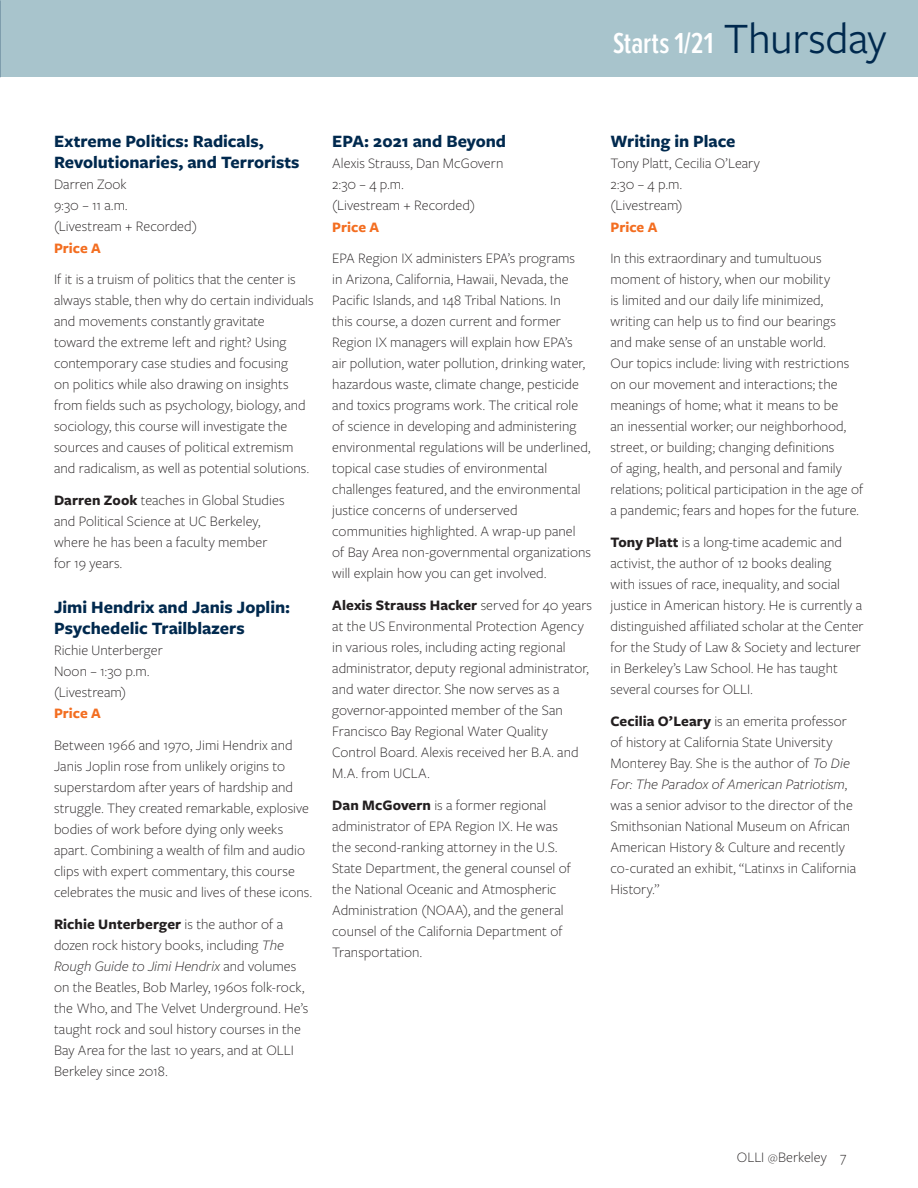
<style>
.page{position:relative;width:918px;height:1188px;background:#fff}
.page>*{position:absolute;margin:0;border:0;box-sizing:border-box;transform-origin:0 0}
.t1{font:600 30px "Proxima Nova Ex Cn";letter-spacing:.005em;color:#fff}
.t2{font:700 18px/21px "Freight Sans Pro";color:#00294e}
.t3{font:300 15px/21px "Freight Sans Pro";color:#231f20}
.t4{font:700 15px "Freight Sans Pro";color:#f36e21}
.s1{font-family:"Freight Sans Pro";font-weight:400;font-size:45px;color:#00294e}
.s2{font-weight:700}
.s3{font-style:italic}
.s4{font-size:12px}
</style>
<div class="page">
<div style="left:0;top:0;width:918px;height:77px;background:#a8c4cc"></div>
<h1 class="t1" style="left:613px;top:26px;width:275px">Starts 1/21 <span class="s1">Thursday</span></h1>
<p class="t2" style="left:54px;top:130px;width:247px">Extreme Politics: Radicals,<br>Revolutionaries, and Terrorists</p>
<p class="t3" style="left:54px;top:173px;width:145px">Darren Zook<br>9:30 – 11 a.m. (Livestream + Recorded)</p>
<p class="t4" style="left:54px;top:237px;width:48px">Price A</p>
<p class="t3" style="left:54px;top:268px;width:261px">If it is a truism of politics that the center is always stable, then why do certain individuals and movements constantly gravitate<br>toward the extreme left and right? Using contemporary case studies and focusing<br>on politics while also drawing on insights from fields such as psychology, biology, and sociology, this course will investigate the sources and causes of political extremism and radicalism, as well as potential solutions.</p>
<p class="t3" style="left:54px;top:489px;width:232px"><span class="s2">Darren Zook</span> teaches in Global Studies and Political Science at UC Berkeley, where he has been a faculty member for 19 years.</p>
<p class="t2" style="left:54px;top:596px;width:238px">Jimi Hendrix and Janis Joplin:<br>Psychedelic Trailblazers</p>
<p class="t3" style="left:54px;top:639px;width:110px">Richie Unterberger<br>Noon – 1:30 p.m. (Livestream)</p>
<p class="t4" style="left:54px;top:703px;width:48px">Price A</p>
<p class="t3" style="left:54px;top:734px;width:260px">Between 1966 and 1970, Jimi Hendrix and Janis Joplin rose from unlikely origins to superstardom after years of hardship and struggle. They created remarkable, explosive bodies of work before dying only weeks apart. Combining a wealth of film and audio clips with expert commentary, this course celebrates the music and lives of these icons.</p>
<p class="t3" style="left:54px;top:913px;width:256px"><span class="s2">Richie Unterberger</span> is the author of a dozen rock history books, including <span class="s3">The Rough Guide to Jimi Hendrix</span> and volumes on the Beatles, Bob Marley, 1960s folk-rock, the Who, and The Velvet Underground. He’s taught rock and soul history courses in the Bay Area for the last 10 years, and at OLLI Berkeley since 2018.</p>
<p class="t2" style="left:332px;top:130px;width:175px">EPA: 2021 and Beyond</p>
<p class="t3" style="left:332px;top:152px;width:173px">Alexis Strauss, Dan McGovern<br>2:30 – 4 p.m.<br>(Livestream + Recorded)</p>
<p class="t4" style="left:332px;top:216px;width:48px">Price A</p>
<p class="t3" style="left:332px;top:247px;width:260px">EPA Region IX administers EPA’s programs<br>in Arizona, California, Hawaii, Nevada, the Pacific Islands, and 148 Tribal Nations. In<br>this course, a dozen current and former Region IX managers will explain how EPA’s<br>air pollution, water pollution, drinking water, hazardous waste, climate change, pesticide and toxics programs work. The critical role of science in developing and administering environmental regulations will be underlined, topical case studies of environmental challenges featured, and the environmental justice concerns of underserved communities highlighted. A wrap-up panel of Bay Area non-governmental organizations will explain how you can get involved.</p>
<p class="t3" style="left:332px;top:594px;width:261px"><span class="s2">Alexis Strauss Hacker</span> served for 40 years at the US Environmental Protection Agency in various roles, including acting regional administrator, deputy regional administrator, and water director. She now serves as a governor-appointed member of the San Francisco Bay Regional Water Quality Control Board. Alexis received her B.A. and M.A. from UCLA.</p>
<p class="t3" style="left:332px;top:794px;width:240px"><span class="s2">Dan McGovern</span> is a former regional administrator of EPA Region IX. He was the second-ranking attorney in the U.S.<br>State Department, the general counsel of the National Oceanic and Atmospheric Administration (NOAA), and the general counsel of the California Department of Transportation.</p>
<p class="t2" style="left:610px;top:130px;width:127px">Writing in Place</p>
<p class="t3" style="left:610px;top:152px;width:151px">Tony Platt, Cecilia O’Leary<br>2:30 – 4 p.m.<br>(Livestream)</p>
<p class="t4" style="left:610px;top:216px;width:48px">Price A</p>
<p class="t3" style="left:610px;top:247px;width:254px">In this extraordinary and tumultuous moment of history, when our mobility<br>is limited and our daily life minimized, writing can help us to find our bearings<br>and make sense of an unstable world.<br>Our topics include: living with restrictions on our movement and interactions; the meanings of home; what it means to be<br>an inessential worker; our neighborhood, street, or building; changing definitions<br>of aging, health, and personal and family relations; political participation in the age of a pandemic; fears and hopes for the future.</p>
<p class="t3" style="left:610px;top:531px;width:255px"><span class="s2">Tony Platt</span> is a long-time academic and activist, the author of 12 books dealing<br>with issues of race, inequality, and social justice in American history. He is currently a distinguished affiliated scholar at the Center for the Study of Law &amp; Society and lecturer in Berkeley’s Law School. He has taught several courses for OLLI.</p>
<p class="t3" style="left:610px;top:710px;width:247px"><span class="s2">Cecilia O’Leary</span> is an emerita professor of history at California State University Monterey Bay. She is the author of <span class="s3">To Die For: The Paradox of American Patriotism</span>, was a senior advisor to the director of the Smithsonian National Museum on African American History &amp; Culture and recently co-curated an exhibit, “Latinxs in California History.”</p>
<p class="t3" style="left:737px;top:1146px;width:111px">OLLI <span class="s4">@</span>Berkeley 7</p>
</div>
